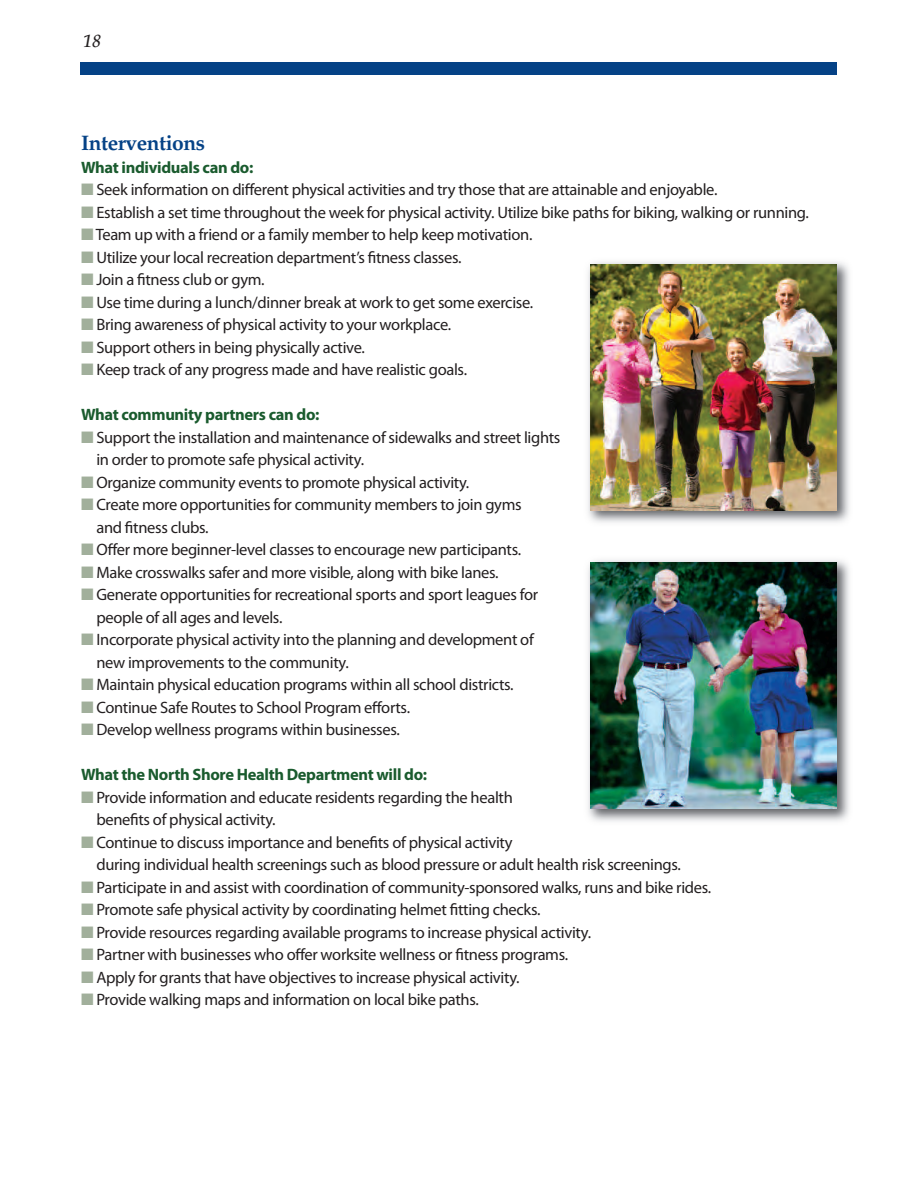
<style>
.page{position:relative;width:918px;height:1188px;background:#fff}
.page>*{position:absolute;margin:0;border:0;box-sizing:border-box;transform-origin:0 0}
.t1{font:700 21px "Palatino";letter-spacing:-.02em;color:#054286}
.t2{font:italic 500 18px "Palatino LT Std";color:#231f20}
.t3{font:16.5px/22.5px "Myriad Pro";letter-spacing:-.02em;color:#231f20}
.t4{font:700 16.5px "Myriad Pro";letter-spacing:-.02em;color:#1a5b2e}
.s1{color:#a1af9b}
</style>
<div class="page">
<div style="left:81px;top:63px;width:756px;height:12px;background:#054286"></div>
<img style="left:588px;top:262px;width:262px;height:261px">
<img style="left:591px;top:264px;width:246px;height:246px">
<img style="left:588px;top:560px;width:262px;height:262px">
<img style="left:591px;top:563px;width:246px;height:246px">
<p class="t2" style="left:83px;top:34px;width:19px">18</p>
<p class="t1" style="left:81px;top:135px;width:126px">Interventions</p>
<p class="t4" style="left:81px;top:161px;width:174px">What individuals can do:</p>
<p class="t3" style="left:81px;top:180px;width:638px"><span class="s1">■</span> Seek information on different physical activities and try those that are attainable and enjoyable.</p>
<p class="t3" style="left:81px;top:202px;width:729px"><span class="s1">■</span> Establish a set time throughout the week for physical activity. Utilize bike paths for biking, walking or running.</p>
<p class="t3" style="left:81px;top:225px;width:453px"><span class="s1">■</span>Team up with a friend or a family member to help keep motivation.</p>
<p class="t3" style="left:81px;top:247px;width:382px"><span class="s1">■</span> Utilize your local recreation department’s fitness classes.</p>
<p class="t3" style="left:81px;top:270px;width:185px"><span class="s1">■</span> Join a fitness club or gym.</p>
<p class="t3" style="left:81px;top:292px;width:454px"><span class="s1">■</span> Use time during a lunch/dinner break at work to get some exercise.</p>
<p class="t3" style="left:81px;top:315px;width:372px"><span class="s1">■</span> Bring awareness of physical activity to your workplace.</p>
<p class="t3" style="left:81px;top:337px;width:285px"><span class="s1">■</span> Support others in being physically active.</p>
<p class="t3" style="left:81px;top:360px;width:388px"><span class="s1">■</span> Keep track of any progress made and have realistic goals.</p>
<p class="t4" style="left:81px;top:409px;width:240px">What community partners can do:</p>
<p class="t3" style="left:96px;top:427px;width:466px;text-indent:-15px"><span class="s1">■</span> Support the installation and maintenance of sidewalks and street lights in order to promote safe physical activity.</p>
<p class="t3" style="left:81px;top:472px;width:390px"><span class="s1">■</span> Organize community events to promote physical activity.</p>
<p class="t3" style="left:96px;top:495px;width:427px;text-indent:-15px"><span class="s1">■</span> Create more opportunities for community members to join gyms and fitness clubs.</p>
<p class="t3" style="left:81px;top:540px;width:442px"><span class="s1">■</span> Offer more beginner-level classes to encourage new participants.</p>
<p class="t3" style="left:81px;top:562px;width:419px"><span class="s1">■</span> Make crosswalks safer and more visible, along with bike lanes.</p>
<p class="t3" style="left:96px;top:585px;width:443px;text-indent:-15px"><span class="s1">■</span> Generate opportunities for recreational sports and sport leagues for people of all ages and levels.</p>
<p class="t3" style="left:96px;top:630px;width:439px;text-indent:-15px"><span class="s1">■</span> Incorporate physical activity into the planning and development of new improvements to the community.</p>
<p class="t3" style="left:81px;top:675px;width:434px"><span class="s1">■</span> Maintain physical education programs within all school districts.</p>
<p class="t3" style="left:81px;top:697px;width:331px"><span class="s1">■</span> Continue Safe Routes to School Program efforts.</p>
<p class="t3" style="left:81px;top:720px;width:320px"><span class="s1">■</span> Develop wellness programs within businesses.</p>
<p class="t4" style="left:81px;top:769px;width:348px">What the North Shore Health Department will do:</p>
<p class="t3" style="left:96px;top:787px;width:418px;text-indent:-15px"><span class="s1">■</span> Provide information and educate residents regarding the health benefits of physical activity.</p>
<p class="t3" style="left:96px;top:832px;width:586px;text-indent:-15px"><span class="s1">■</span> Continue to discuss importance and benefits of physical activity<br>during individual health screenings such as blood pressure or adult health risk screenings.</p>
<p class="t3" style="left:81px;top:877px;width:632px"><span class="s1">■</span> Participate in and assist with coordination of community-sponsored walks, runs and bike rides.</p>
<p class="t3" style="left:81px;top:900px;width:461px"><span class="s1">■</span> Promote safe physical activity by coordinating helmet fitting checks.</p>
<p class="t3" style="left:81px;top:922px;width:512px"><span class="s1">■</span> Provide resources regarding available programs to increase physical activity.</p>
<p class="t3" style="left:81px;top:945px;width:489px"><span class="s1">■</span> Partner with businesses who offer worksite wellness or fitness programs.</p>
<p class="t3" style="left:81px;top:967px;width:440px"><span class="s1">■</span> Apply for grants that have objectives to increase physical activity.</p>
<p class="t3" style="left:81px;top:990px;width:399px"><span class="s1">■</span> Provide walking maps and information on local bike paths.</p>
</div>
